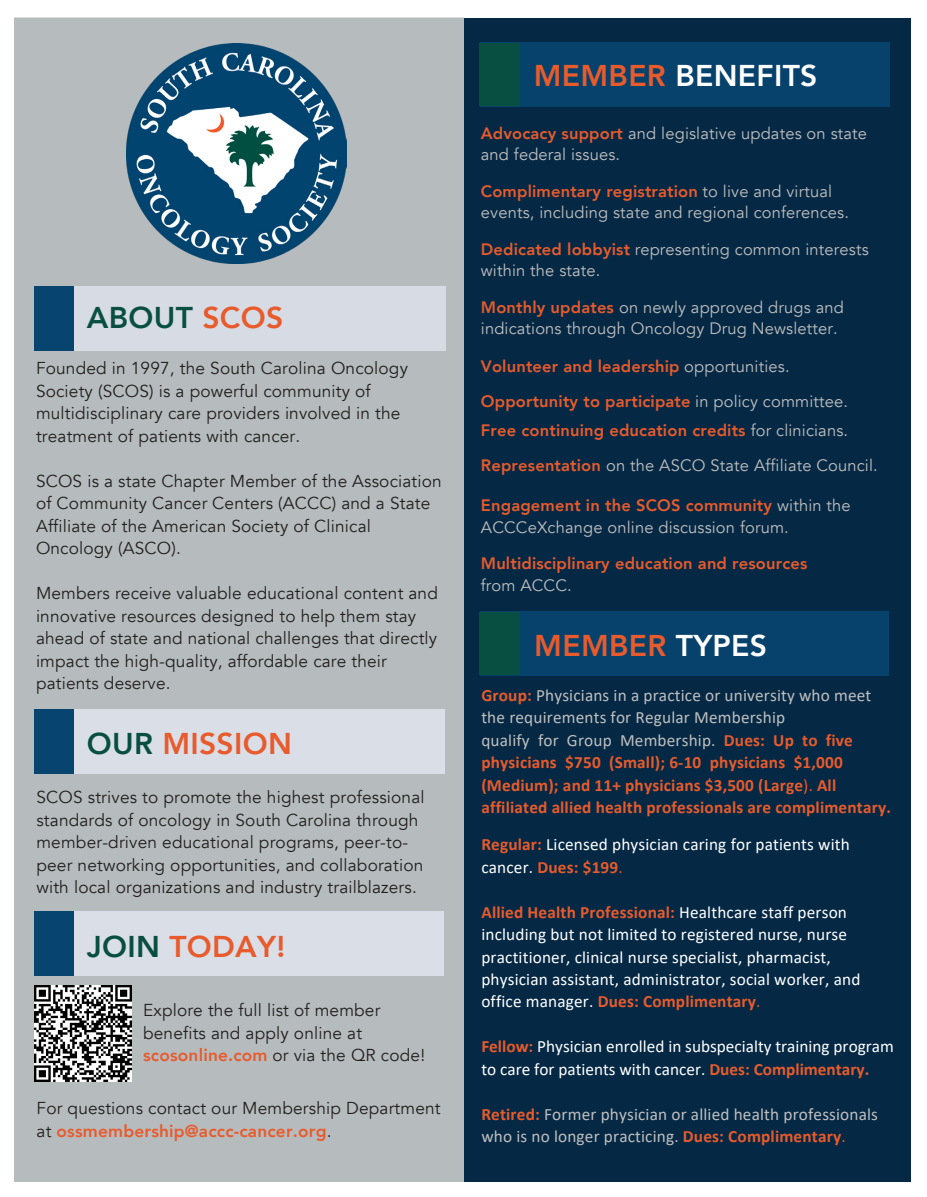
<style>
.page{position:relative;width:927px;height:1197px;background:#fff}
.page>*{position:absolute;margin:0;border:0;box-sizing:border-box;transform-origin:0 0}
.t1{font:800 30px "Avenir";letter-spacing:.01em;color:#e75b2d}
.t2{font:800 30px "Avenir";letter-spacing:.01em;color:#fff}
.t3{font:800 30px "Avenir";letter-spacing:.01em;color:#094f41}
.t4{font:17.25px/22.5px "Avenir";letter-spacing:.01em;color:#231f20}
.t5{font:17.25px/22.5px "Calibri";letter-spacing:.01em;color:#fff}
.t6{font:700 17.25px/22.5px "Calibri";letter-spacing:.01em;color:#e75b2d}
.t7{font:17.25px/22.4px "Calibri";letter-spacing:.01em;color:#bfbfbf}
.t8{font:16.5px/21.5px "Avenir";letter-spacing:.01em;color:#bfbfbf}
.t9{font:800 16.5px/34.8px "Avenir";letter-spacing:.01em;color:#e75b2d}
.s1{color:#e75b2d}
.s2{color:#094f41}
.s3{font-weight:800;color:#e75b2d}
.s4{font-weight:400;color:#bfbfbf}
.s5{color:#fff}
.s6{font-weight:400}
.s7{font-weight:700;color:#e75b2d}
</style>
<div class="page">
<div style="left:14px;top:18px;width:897px;height:1164px;background:#052844"></div>
<div style="left:14px;top:17px;width:449px;height:1165px;background:#b6bcbe"></div>
<div style="left:35px;top:286px;width:410px;height:64px;background:#dadee6"></div>
<div style="left:480px;top:42px;width:410px;height:65px;background:#074570"></div>
<div style="left:479px;top:43px;width:40px;height:63px;background:#094f41"></div>
<div style="left:481px;top:611px;width:408px;height:64px;background:#074570"></div>
<div style="left:480px;top:612px;width:40px;height:63px;background:#094f41"></div>
<div style="left:34px;top:286px;width:40px;height:64px;background:#074570"></div>
<img style="left:126px;top:43px;width:221px;height:220px">
<div style="left:35px;top:709px;width:410px;height:64px;background:#dadee6"></div>
<div style="left:34px;top:709px;width:40px;height:64px;background:#074570"></div>
<div style="left:35px;top:911px;width:408px;height:65px;background:#dadee6"></div>
<div style="left:34px;top:911px;width:40px;height:65px;background:#074570"></div>
<img style="left:35px;top:986px;width:96px;height:96px">
<h1 class="t3" style="left:87px;top:294px;width:198px">ABOUT <span class="s1">SCOS</span></h1>
<p class="t4" style="left:36px;top:357px;width:374px">Founded in 1997, the South Carolina Oncology Society (SCOS) is a powerful community of multidisciplinary care providers involved in the treatment of patients with cancer.</p>
<p class="t4" style="left:36px;top:470px;width:407px">SCOS is a state Chapter Member of the Association of Community Cancer Centers (ACCC) and a State Affiliate of the American Society of Clinical Oncology (ASCO).</p>
<p class="t4" style="left:36px;top:582px;width:403px">Members receive valuable educational content and innovative resources designed to help them stay ahead of state and national challenges that directly impact the high-quality, affordable care their patients deserve.</p>
<h1 class="t1" style="left:87px;top:721px;width:207px"><span class="s2">OUR</span> MISSION</h1>
<p class="t4" style="left:36px;top:786px;width:390px">SCOS strives to promote the highest professional standards of oncology in South Carolina through member-driven educational programs, peer-to&shy;peer networking opportunities, and collaboration with local organizations and industry trailblazers.</p>
<h1 class="t1" style="left:87px;top:924px;width:200px"><span class="s2">JOIN</span> TODAY!</h1>
<p class="t4" style="left:143px;top:999px;width:284px">Explore the full list of member benefits and apply online at <span class="s3">scosonline.com</span> or via the QR code!</p>
<p class="t4" style="left:37px;top:1097px;width:406px">For questions contact our Membership Department at <span class="s3">ossmembership@accc-cancer.org</span>.</p>
<h1 class="t2" style="left:534px;top:52px;width:285px"><span class="s1">MEMBER</span> BENEFITS</h1>
<p class="t8" style="left:481px;top:123px;width:388px"><span class="s3">Advocacy support</span> and legislative updates on state and federal issues.</p>
<p class="t8" style="left:481px;top:181px;width:370px"><span class="s3">Complimentary registration</span> to live and virtual events, including state and regional conferences.</p>
<p class="t8" style="left:481px;top:239px;width:389px"><span class="s3">Dedicated lobbyist</span> representing common interests within the state.</p>
<p class="t8" style="left:481px;top:296px;width:364px"><span class="s3">Monthly updates</span> on newly approved drugs and indications through Oncology Drug Newsletter.</p>
<p class="t9" style="left:481px;top:349px;width:369px">Volunteer and leadership <span class="s4">opportunities.<br></span>Opportunity to participate <span class="s4">in policy committee.</span></p>
<p class="t8" style="left:481px;top:414px;width:398px;line-height:34.8px"><span class="s3">Free continuing education credits</span> for clinicians.<br><span class="s3">Representation</span> on the ASCO State Affiliate Council.</p>
<p class="t8" style="left:481px;top:495px;width:371px"><span class="s3">Engagement in the SCOS community</span> within the<br>ACCCeXchange online discussion forum.</p>
<p class="t9" style="left:481px;top:546px;width:328px">Multidisciplinary education and resources</p>
<p class="t8" style="left:481px;top:575px;width:92px">from ACCC.</p>
<h1 class="t1" style="left:534px;top:622px;width:234px">MEMBER <span class="s5">TYPES</span></h1>
<p class="t6" style="left:481px;top:684px;width:411px">Group: <span class="s4">Physicians in a practice or university who meet the requirements for Regular Membership<br>qualify for Group Membership.</span> Dues: Up to five physicians $750 (Small); 6-10 physicians $1,000 (Medium); and 11+ physicians $3,500 (Large<span class="s6">).</span> All affiliated allied health professionals are complimentary.</p>
<p class="t5" style="left:481px;top:833px;width:370px"><span class="s7">Regular:</span> Licensed physician caring for patients with cancer. <span class="s7">Dues: $199</span><span class="s1">.</span></p>
<p class="t5" style="left:481px;top:900px;width:381px"><span class="s7">Allied Health Professional:</span> Healthcare staff person including but not limited to registered nurse, nurse practitioner, clinical nurse specialist, pharmacist, physician assistant, administrator, social worker, and office manager. <span class="s7">Dues: Complimentary</span><span class="s1">.</span></p>
<p class="t5" style="left:481px;top:1035px;width:414px"><span class="s7">Fellow:</span> Physician enrolled in subspecialty training program to care for patients with cancer. <span class="s7">Dues: Complimentary.</span></p>
<p class="t7" style="left:481px;top:1102px;width:398px"><span class="s7">Retired:</span> Former physician or allied health professionals who is no longer practicing. <span class="s7">Dues: Complimentary</span><span class="s1">.</span></p>
</div>
